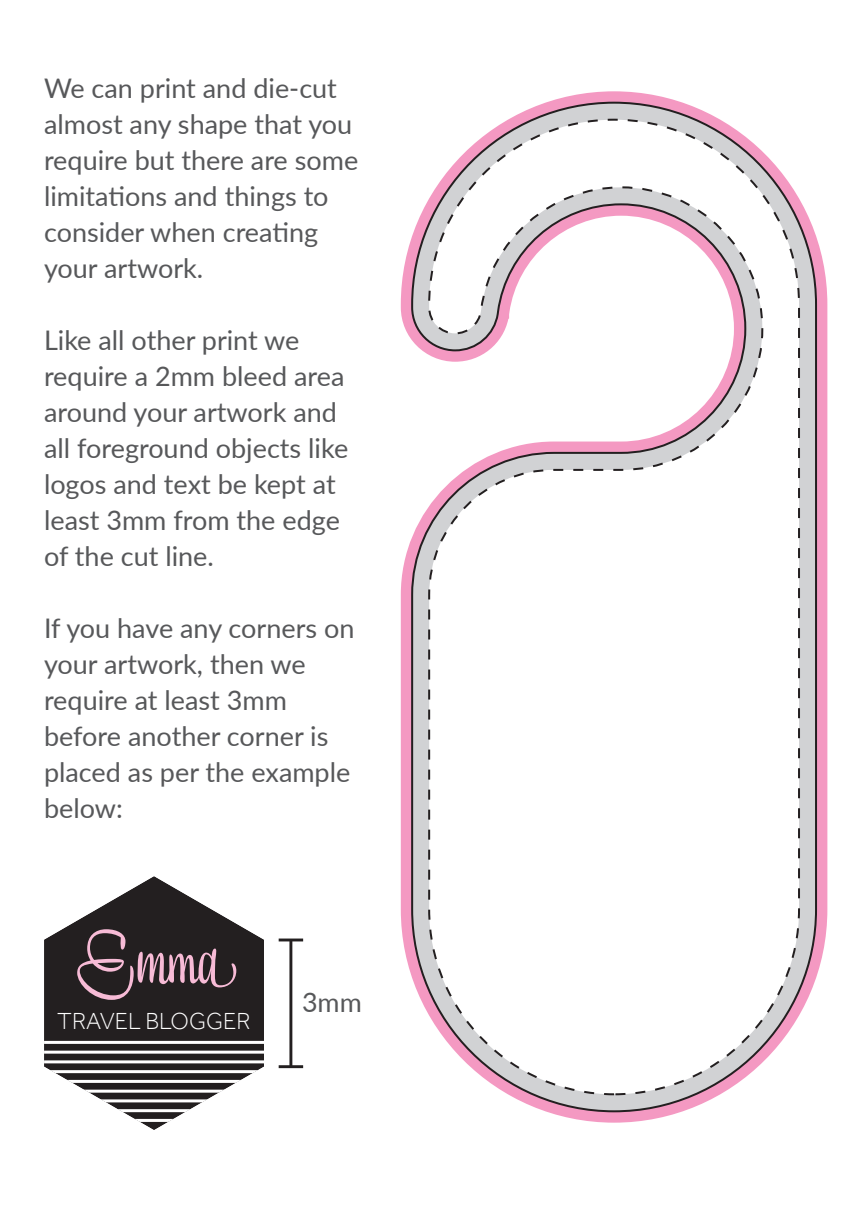
<style>
.page{position:relative;width:862px;height:1214px;background:#fff}
.page>*{position:absolute;margin:0;border:0;box-sizing:border-box;transform-origin:0 0}
.t1{font:72px "Liza Display Pro";color:#f7bbd6}
.t2{font:27px/36px "Lato";color:#57585a}
.t3{font:26.8px "Lato";color:#57585a}
.t4{font:300 23.8px "Effra";color:#fff}
</style>
<div class="page">
<svg style="left:401px;top:91px;width:426px;height:1031px"></svg>
<svg style="left:410px;top:101px;width:408px;height:1012px"></svg>
<svg style="left:427px;top:118px;width:374px;height:978px"></svg>
<hr style="left:279px;top:938px;width:24px;height:3px;background:#231f20">
<hr style="left:279px;top:1065px;width:24px;height:2px;background:#231f20">
<hr style="left:289px;top:939px;width:3px;height:127px;background:#231f20">
<svg style="left:44px;top:876px;width:220px;height:253px;fill:#231f20"></svg>
<hr style="left:44px;top:1040px;width:220px;height:3px;background:#fff">
<hr style="left:44px;top:1050px;width:220px;height:3px;background:#fff">
<hr style="left:44px;top:1060px;width:220px;height:3px;background:#fff">
<hr style="left:44px;top:1069px;width:220px;height:3px;background:#fff">
<hr style="left:44px;top:1079px;width:220px;height:3px;background:#fff">
<hr style="left:44px;top:1089px;width:220px;height:3px;background:#fff">
<hr style="left:44px;top:1099px;width:220px;height:3px;background:#fff">
<hr style="left:44px;top:1108px;width:220px;height:3px;background:#fff">
<hr style="left:44px;top:1118px;width:220px;height:3px;background:#fff">
<p class="t2" style="left:44px;top:69px;width:316px">We can print and die-cut almost any shape that you require but there are some limitations and things to consider when creating your artwork.</p>
<p class="t2" style="left:44px;top:321px;width:306px">Like all other print we require a 2mm bleed area around your artwork and all foreground objects like logos and text be kept at least 3mm from the edge of the cut line.</p>
<p class="t2" style="left:44px;top:609px;width:312px">If you have any corners on your artwork, then we require at least 3mm before another corner is placed as per the example below:</p>
<h1 class="t1" style="left:75px;top:914px;width:162px">Emma</h1>
<p class="t4" style="left:57px;top:1006px;width:195px">TRAVEL BLOGGER</p>
<p class="t3" style="left:302px;top:982px;width:61px">3mm</p>
</div>
